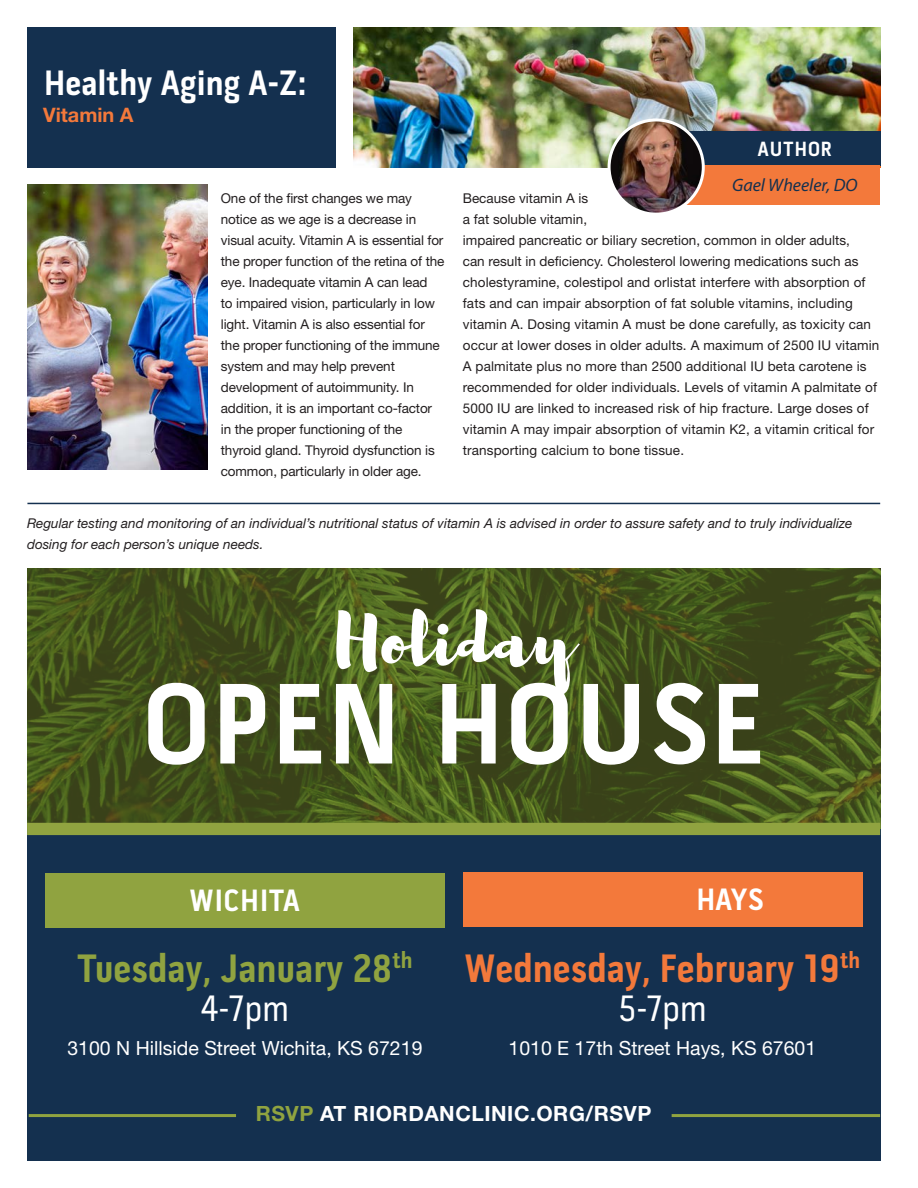
<style>
.page{position:relative;width:918px;height:1188px;background:#fff}
.page>*{position:absolute;margin:0;border:0;box-sizing:border-box;transform-origin:0 0}
.Tertiary{font:700 117px "Pill Gothic 300 mg";letter-spacing:.025em;color:#fff}
.Tertiary-2{font:72px "Brusher";letter-spacing:.025em;color:#fff}
.t1{font:700 40.5px "Pill Gothic 300 mg";color:#f3793b}
.t2{font:700 40.5px "Pill Gothic 300 mg";color:#90a340}
.t3{font:37.5px "Pill Gothic 300 mg";color:#fff}
.Headings{font:700 36px "Pill Gothic 300 mg";color:#fff}
.t4{font:700 31.5px "Pill Gothic 300 mg";color:#fff}
.Tertiary-3{font:700 21px "Helvetica Neue LT Std";letter-spacing:.025em;color:#fff}
.t5{font:700 21px "Pill Gothic 300 mg";letter-spacing:.04em;color:#fff}
.Headings-2{font:700 19.95px "Helvetica Neue LT Std";color:#f3793b}
.t6{font:19.5px "Helvetica Neue LT Std";color:#fff}
.Author{font:italic 18px "Myriad Pro";color:#14304f}
.Body_Text{font:13.5px/21px "Helvetica Neue LT Std";color:#231f20}
.Body_Text-2{font:italic 13.5px/21px "Helvetica Neue LT Std";color:#231f20}
.s1{color:#90a340}
</style>
<div class="page">
<div style="left:27px;top:27px;width:309px;height:140px;background:#14304f"></div>
<img style="left:354px;top:27px;width:526px;height:140px">
<div style="left:665px;top:131px;width:215px;height:34px;background:#14304f"></div>
<div style="left:657px;top:165px;width:223px;height:40px;background:#f3793b"></div>
<img style="left:609px;top:120px;width:94px;height:94px;border-radius:47px">
<div style="left:608px;top:118px;width:97px;height:98px;border:3px solid #fff;border-radius:50%"></div>
<img style="left:27px;top:184px;width:180px;height:285px">
<hr style="left:27px;top:503px;width:853px;height:1px;background:#14304f">
<div style="left:27px;top:608px;width:854px;height:553px;background:#14304f"></div>
<img style="left:27px;top:568px;width:854px;height:261px">
<div style="left:27px;top:823px;width:853px;height:12px;background:#90a340"></div>
<hr style="left:672px;top:1114px;width:208px;height:3px;background:#90a340">
<hr style="left:29px;top:1114px;width:207px;height:3px;background:#90a340">
<div style="left:463px;top:872px;width:399px;height:55px;background:#f3793b"></div>
<div style="left:45px;top:874px;width:400px;height:54px;background:#90a340"></div>
<p class="Headings" style="left:43px;top:68px;width:265px">Healthy Aging A-Z:</p>
<p class="Headings-2" style="left:43px;top:102px;width:92px">Vitamin A</p>
<p class="t5" style="left:758px;top:140px;width:76px">AUTHOR</p>
<p class="Author" style="left:732px;top:173px;width:127px">Gael Wheeler, DO</p>
<p class="Body_Text" style="left:221px;top:188px;width:225px">One of the first changes we may notice as we age is a decrease in visual acuity. Vitamin A is essential for the proper function of the retina of the eye. Inadequate vitamin A can lead<br>to impaired vision, particularly in low light. Vitamin A is also essential for the proper functioning of the immune system and may help prevent development of autoimmunity. In addition, it is an important co-factor in the proper functioning of the thyroid gland. Thyroid dysfunction is common, particularly in older age.</p>
<p class="Body_Text" style="left:463px;top:188px;width:418px">Because vitamin A is<br>a fat soluble vitamin,<br>impaired pancreatic or biliary secretion, common in older adults,<br>can result in deficiency. Cholesterol lowering medications such as cholestyramine, colestipol and orlistat interfere with absorption of fats and can impair absorption of fat soluble vitamins, including vitamin A. Dosing vitamin A must be done carefully, as toxicity can occur at lower doses in older adults. A maximum of 2500 IU vitamin A palmitate plus no more than 2500 additional IU beta carotene is recommended for older individuals. Levels of vitamin A palmitate of 5000 IU are linked to increased risk of hip fracture. Large doses of vitamin A may impair absorption of vitamin K2, a vitamin critical for transporting calcium to bone tissue.</p>
<p class="Body_Text-2" style="left:27px;top:512px;width:827px">Regular testing and monitoring of an individual’s nutritional status of vitamin A is advised in order to assure safety and to truly individualize dosing for each person’s unique needs.</p>
<p class="Tertiary-2" style="left:336px;top:602px;width:238px">Holiday</p>
<p class="Tertiary" style="left:143px;top:677px;width:623px">OPEN HOUSE</p>
<p class="t4" style="left:190px;top:888px;width:112px">WICHITA</p>
<p class="t2" style="left:78px;top:952px;width:336px">Tuesday, January 28<sup>th</sup></p>
<p class="t3" style="left:201px;top:993px;width:90px">4-7pm</p>
<p class="t6" style="left:67px;top:1037px;width:357px">3100 N Hillside Street Wichita, KS 67219</p>
<p class="t4" style="left:696px;top:886px;width:70px">HAYS</p>
<p class="t1" style="left:465px;top:952px;width:397px">Wednesday, February 19<sup>th</sup></p>
<p class="t3" style="left:618px;top:993px;width:90px">5-7pm</p>
<p class="t6" style="left:509px;top:1037px;width:309px">1010 E 17th Street Hays, KS 67601</p>
<p class="Tertiary-3" style="left:256px;top:1101px;width:397px"><span class="s1">RSVP</span> AT RIORDANCLINIC.ORG/RSVP</p>
</div>
